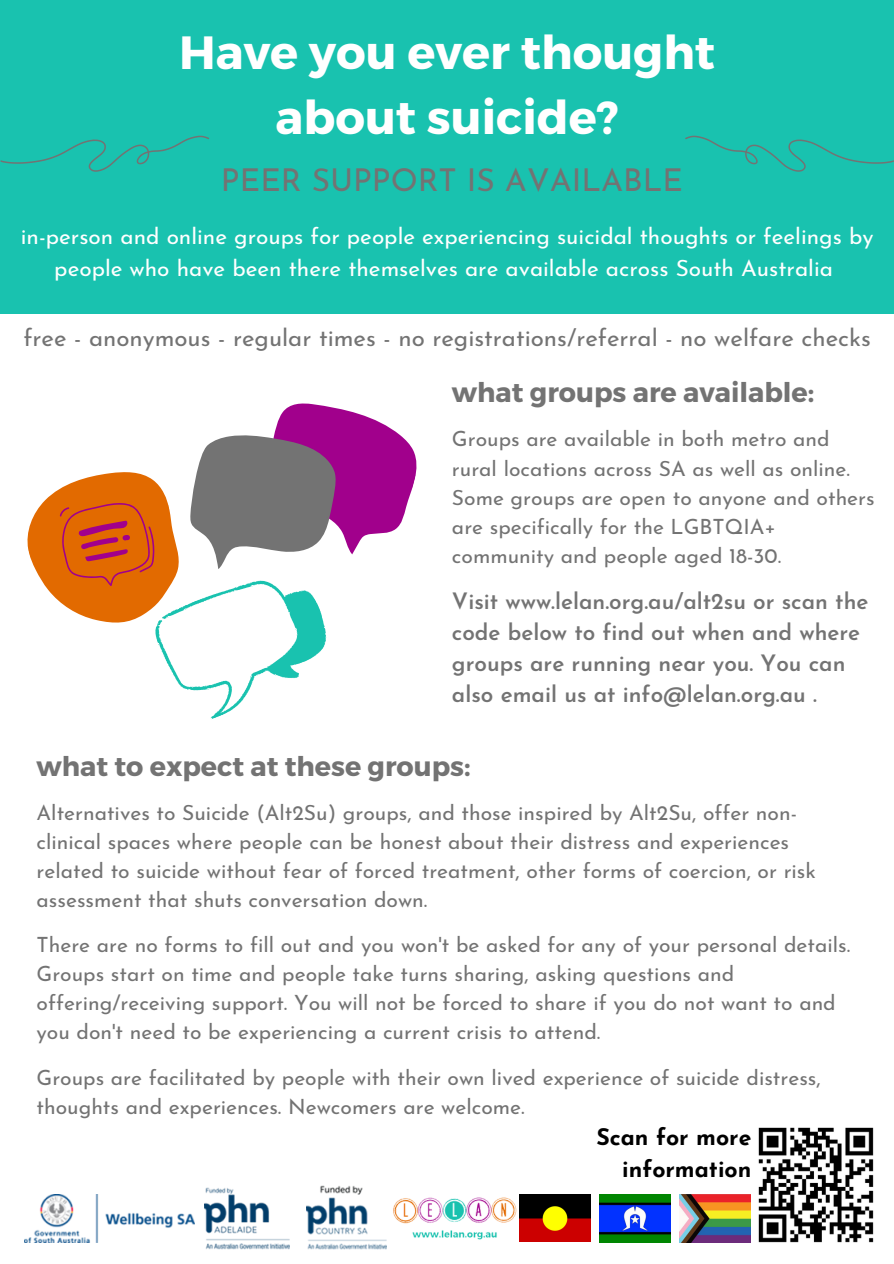
<style>
.page{position:relative;width:894px;height:1264px;background:#fff}
.page>*{position:absolute;margin:0;border:0;box-sizing:border-box;transform-origin:0 0}
.t1{font:700 46.5px/64.2px "Montserrat";color:#fff;text-align:center}
.t2{font:31.5px "Josefin Sans";color:#737373}
.t3{font:700 27px "Montserrat";color:#737373}
.t4{font:24px "Josefin Sans";color:#737373}
.t5{font:700 22.95px/31.5px "Josefin Sans";color:#000;text-align:right}
.t6{font:22.5px/31.5px "Josefin Sans";color:#fff;text-align:center}
.t7{font:600 22.5px/31px "Josefin Sans";color:#737373}
.t8{font:21px/29px "Josefin Sans";color:#737373}
</style>
<div class="page">
<div style="left:0;top:0;width:893px;height:313px;background:#19c2af"></div>
<img style="left:24px;top:1194px;width:170px;height:48px">
<img style="left:205px;top:1187px;width:84px;height:62px">
<img style="left:306px;top:1185px;width:80px;height:64px">
<img style="left:393px;top:1194px;width:197px;height:47px">
<img style="left:679px;top:1194px;width:72px;height:48px">
<img style="left:599px;top:1194px;width:71px;height:48px">
<img style="left:758px;top:1127px;width:116px;height:116px">
<svg style="left:0;top:136px;width:209px;height:36px"></svg>
<svg style="left:685px;top:136px;width:208px;height:36px"></svg>
<svg style="left:27px;top:403px;width:390px;height:316px"></svg>
<h1 class="t1" style="left:179px;top:18px;width:537px">Have you ever thought about suicide?</h1>
<h2 class="t2" style="left:221px;top:167px;width:463px">PEER SUPPORT IS AVAILABLE</h2>
<p class="t6" style="left:21px;top:223px;width:854px">in-person and online groups for people experiencing suicidal thoughts or feelings by people who have been there themselves are available across South Australia</p>
<p class="t4" style="left:23px;top:328px;width:848px">free - anonymous - regular times - no registrations/referral - no welfare checks</p>
<p class="t3" style="left:452px;top:375px;width:364px">what groups are available:</p>
<p class="t8" style="left:452px;top:427px;width:424px">Groups are available in both metro and rural locations across SA as well as online.<br>Some groups are open to anyone and others are specifically for the LGBTQIA+ community and people aged 18-30.</p>
<p class="t7" style="left:452px;top:587px;width:418px">Visit www.lelan.org.au/alt2su or scan the code below to find out when and where groups are running near you. You can also email us at info@lelan.org.au .</p>
<p class="t3" style="left:37px;top:749px;width:435px">what to expect at these groups:</p>
<p class="t8" style="left:37px;top:800px;width:780px">Alternatives to Suicide (Alt2Su) groups, and those inspired by Alt2Su, offer non&shy;clinical spaces where people can be honest about their distress and experiences related to suicide without fear of forced treatment, other forms of coercion, or risk assessment that shuts conversation down.</p>
<p class="t8" style="left:37px;top:932px;width:815px">There are no forms to fill out and you won't be asked for any of your personal details.<br>Groups start on time and people take turns sharing, asking questions and offering/receiving support. You will not be forced to share if you do not want to and you don't need to be experiencing a current crisis to attend.</p>
<p class="t8" style="left:37px;top:1064px;width:785px">Groups are facilitated by people with their own lived experience of suicide distress, thoughts and experiences. Newcomers are welcome.</p>
<p class="t5" style="left:596px;top:1123px;width:156px">Scan for more information</p>
</div>
